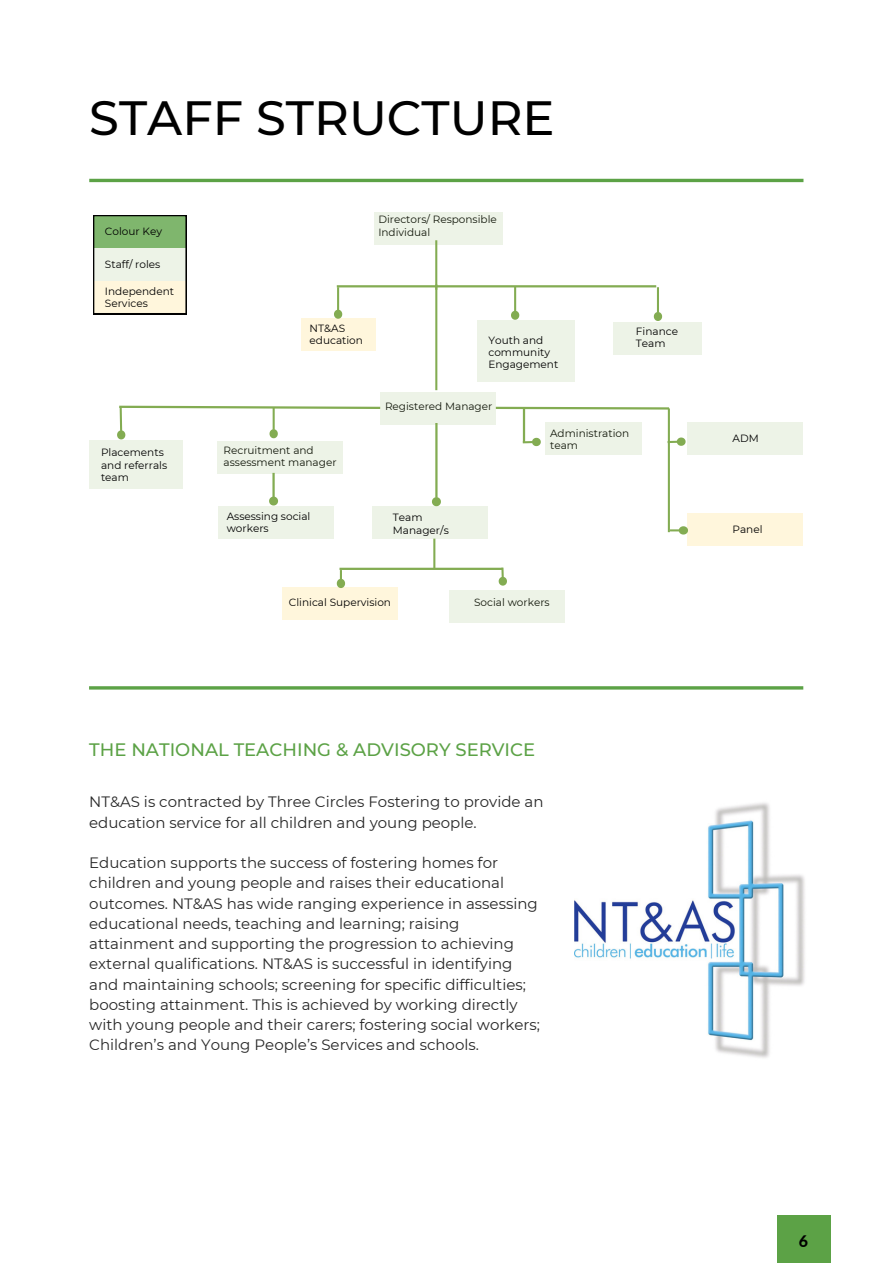
<style>
.page{position:relative;width:893px;height:1264px;background:#fff}
.page>*{position:absolute;margin:0;border:0;box-sizing:border-box;transform-origin:0 0}
.t1{font:500 48px "Montserrat";color:#000}
.t2{font:500 18px "Montserrat";color:#5ca246}
.t3{font:800 15.9px "Lato";color:#000}
.t4{font:15px/20.2px "Montserrat";color:#272727}
.t5{font:10.5px/12.3px "Montserrat";color:#000}
</style>
<div class="page">
<hr style="left:89px;top:179px;width:714px;height:3px;background:#5ca246">
<hr style="left:435px;top:284px;width:2px;height:106px;background:#83ac52">
<hr style="left:435px;top:240px;width:2px;height:50px;background:#83ac52">
<hr style="left:337px;top:285px;width:319px;height:2px;background:#83ac52">
<hr style="left:667px;top:408px;width:3px;height:124px;background:#83ac52">
<svg style="left:496px;top:406px;width:174px;height:5px"></svg>
<svg style="left:667px;top:436px;width:19px;height:11px"></svg>
<div style="left:687px;top:513px;width:116px;height:33px;background:#fff6dc"></div>
<svg style="left:670px;top:526px;width:18px;height:9px"></svg>
<hr style="left:656px;top:287px;width:3px;height:25px;background:#83ac52">
<svg style="left:653px;top:310px;width:10px;height:11px"></svg>
<div style="left:372px;top:506px;width:116px;height:32px;background:#edf3e7"></div>
<div style="left:687px;top:422px;width:116px;height:32px;background:#edf3e7"></div>
<div style="left:613px;top:322px;width:88px;height:32px;background:#edf3e7"></div>
<div style="left:89px;top:441px;width:93px;height:48px;background:#edf3e7"></div>
<div style="left:218px;top:506px;width:116px;height:32px;background:#edf3e7"></div>
<div style="left:301px;top:318px;width:74px;height:33px;background:#fff6dc"></div>
<hr style="left:337px;top:287px;width:2px;height:23px;background:#83ac52">
<svg style="left:334px;top:308px;width:9px;height:11px"></svg>
<div style="left:477px;top:320px;width:97px;height:61px;background:#edf3e7"></div>
<hr style="left:514px;top:286px;width:2px;height:25px;background:#83ac52">
<svg style="left:511px;top:309px;width:9px;height:11px"></svg>
<div style="left:282px;top:587px;width:115px;height:33px;background:#fff6dc"></div>
<div style="left:217px;top:441px;width:126px;height:32px;background:#edf3e7"></div>
<div style="left:545px;top:422px;width:97px;height:32px;background:#edf3e7"></div>
<hr style="left:523px;top:409px;width:2px;height:33px;background:#83ac52">
<svg style="left:522px;top:436px;width:19px;height:11px"></svg>
<svg style="left:115px;top:405px;width:267px;height:36px"></svg>
<hr style="left:272px;top:473px;width:3px;height:24px;background:#83ac52">
<svg style="left:269px;top:495px;width:9px;height:11px"></svg>
<hr style="left:435px;top:423px;width:2px;height:75px;background:#83ac52">
<svg style="left:432px;top:495px;width:9px;height:12px"></svg>
<div style="left:449px;top:590px;width:116px;height:32px;background:#edf3e7"></div>
<hr style="left:339px;top:567px;width:163px;height:3px;background:#83ac52">
<svg style="left:497px;top:567px;width:10px;height:19px"></svg>
<svg style="left:336px;top:570px;width:10px;height:18px"></svg>
<hr style="left:433px;top:538px;width:2px;height:31px;background:#83ac52">
<div style="left:380px;top:392px;width:116px;height:32px;background:#edf3e7"></div>
<div style="left:375px;top:212px;width:128px;height:32px;background:#edf3e7"></div>
<img style="left:574px;top:803px;width:231px;height:255px">
<hr style="left:89px;top:686px;width:714px;height:3px;background:#5ca246">
<svg style="left:93px;top:215px;width:93px;height:99px;background:#c5d6b3"></svg>
<div style="left:777px;top:1215px;width:53px;height:47px;background:#5ca246"></div>
<h1 class="t1" style="left:89px;top:88px;width:467px">STAFF STRUCTURE</h1>
<p class="t5" style="left:105px;top:225px;width:59px">Colour Key</p>
<p class="t5" style="left:105px;top:258px;width:57px">Staff/ roles</p>
<p class="t5" style="left:105px;top:285px;width:71px">Independent<br>Services</p>
<p class="t5" style="left:309px;top:322px;width:55px">NT&amp;AS education</p>
<p class="t5" style="left:101px;top:446px;width:68px">Placements and referrals team</p>
<p class="t5" style="left:223px;top:444px;width:114px">Recruitment and assessment manager</p>
<p class="t5" style="left:227px;top:509px;width:85px">Assessing social workers</p>
<p class="t5" style="left:378px;top:213px;width:120px">Directors/ Responsible<br>Individual</p>
<p class="t5" style="left:488px;top:334px;width:71px">Youth and community<br>Engagement</p>
<p class="t5" style="left:385px;top:400px;width:109px">Registered Manager</p>
<p class="t5" style="left:636px;top:325px;width:44px">Finance<br>Team</p>
<p class="t5" style="left:393px;top:511px;width:57px">Team<br>Manager/s</p>
<p class="t5" style="left:550px;top:426px;width:81px">Administration team</p>
<p class="t5" style="left:289px;top:596px;width:104px">Clinical Supervision</p>
<p class="t5" style="left:474px;top:596px;width:77px">Social workers</p>
<p class="t2" style="left:89px;top:738px;width:447px">THE NATIONAL TEACHING &amp; ADVISORY SERVICE</p>
<p class="t4" style="left:89px;top:791px;width:456px">NT&amp;AS is contracted by Three Circles Fostering to provide an education service for all children and young people.</p>
<p class="t4" style="left:89px;top:852px;width:452px">Education supports the success of fostering homes for children and young people and raises their educational outcomes. NT&amp;AS has wide ranging experience in assessing educational needs, teaching and learning; raising attainment and supporting the progression to achieving external qualifications. NT&amp;AS is successful in identifying and maintaining schools; screening for specific difficulties; boosting attainment. This is achieved by working directly with young people and their carers; fostering social workers; Children’s and Young People’s Services and schools.</p>
<p class="t5" style="left:732px;top:431px;width:28px">ADM</p>
<p class="t5" style="left:732px;top:523px;width:31px">Panel</p>
<p class="t3" style="left:798px;top:1231px;width:11px">6</p>
</div>
